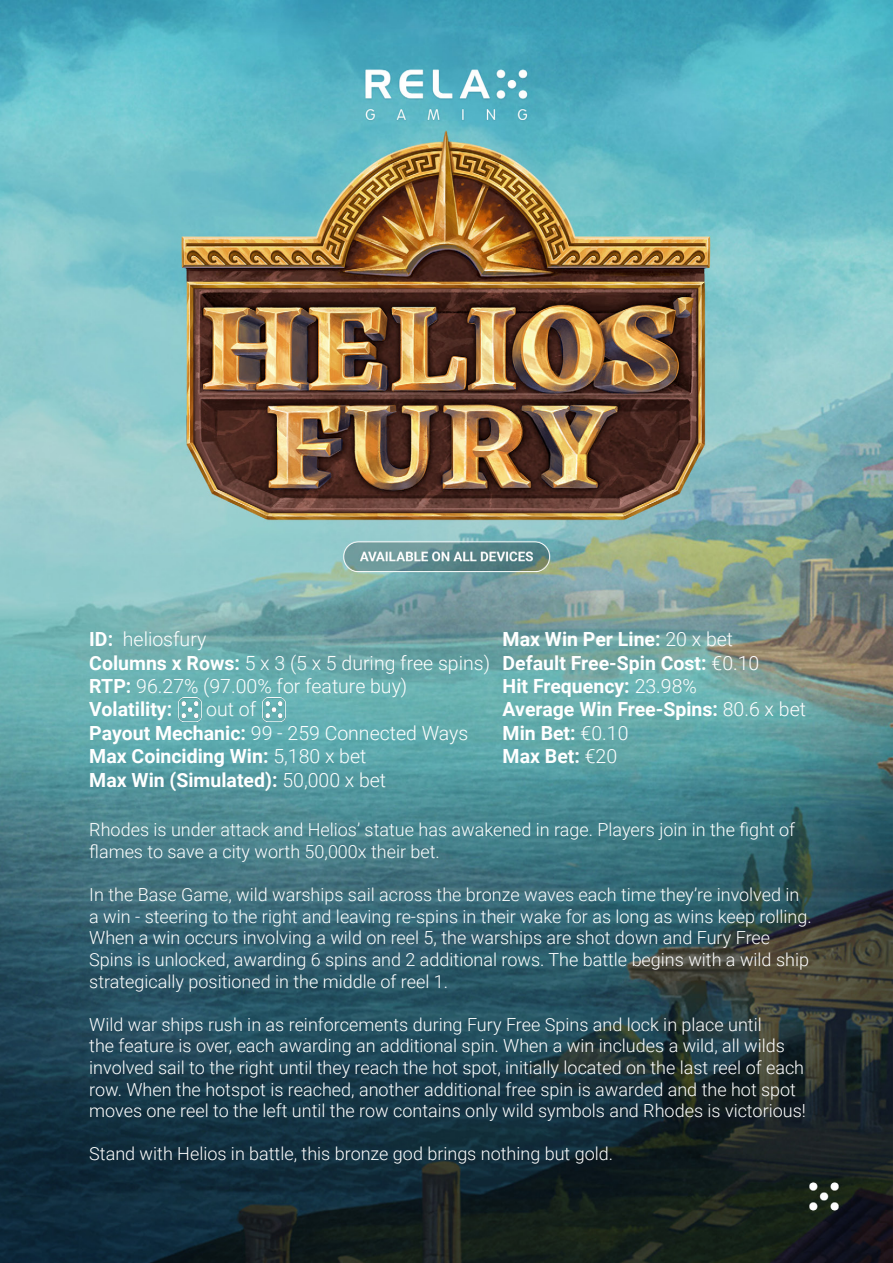
<style>
.page{position:relative;width:893px;height:1263px;background:#fff}
.page>*{position:absolute;margin:0;border:0;box-sizing:border-box;transform-origin:0 0}
.t1{font:700 19.5px/23.4px "Roboto";color:#fff}
.t2{font:300 19.5px/23.4px "Roboto";color:#fff}
.t3{font:300 18px/21.6px "Roboto";color:#fff}
.s1{font-weight:700}
.s2{font-weight:300}
</style>
<div class="page">
<img style="left:0;top:0;width:893px;height:1263px">
<img style="left:179px;top:698px;width:107px;height:24px">
<p class="t2" style="left:89px;top:627px;width:402px"><span class="s1">ID:</span> heliosfury<br><span class="s1">Columns x Rows:</span> 5 x 3 (5 x 5 during free spins)<br><span class="s1">RTP:</span> 96.27% (97.00% for feature buy)<br><span class="s1">Volatility:</span></p>
<p class="t1" style="left:89px;top:697px;width:381px;text-indent:117px"><span class="s2">out of<br></span>Payout Mechanic: <span class="s2">99 - 259 Connected Ways<br></span>Max Coinciding Win: <span class="s2">5,180 x bet<br></span>Max Win (Simulated): <span class="s2">50,000 x bet</span></p>
<p class="t1" style="left:503px;top:627px;width:305px">Max Win Per Line: <span class="s2">20 x bet<br></span>Default Free-Spin Cost: <span class="s2">€0.10<br></span>Hit Frequency: <span class="s2">23.98%<br></span>Average Win Free-Spins: <span class="s2">80.6 x bet<br></span>Min Bet: <span class="s2">€0.10<br></span>Max Bet: <span class="s2">€20</span></p>
<p class="t3" style="left:89px;top:818px;width:707px">Rhodes is under attack and Helios’ statue has awakened in rage. Players join in the fight of flames to save a city worth 50,000x their bet.</p>
<p class="t3" style="left:89px;top:883px;width:724px">In the Base Game, wild warships sail across the bronze waves each time they’re involved in a win - steering to the right and leaving re-spins in their wake for as long as wins keep rolling.<br>When a win occurs involving a wild on reel 5, the warships are shot down and Fury Free Spins is unlocked, awarding 6 spins and 2 additional rows. The battle begins with a wild ship strategically positioned in the middle of reel 1.</p>
<p class="t3" style="left:89px;top:1013px;width:718px">Wild war ships rush in as reinforcements during Fury Free Spins and lock in place until<br>the feature is over, each awarding an additional spin. When a win includes a wild, all wilds involved sail to the right until they reach the hot spot, initially located on the last reel of each row. When the hotspot is reached, another additional free spin is awarded and the hot spot moves one reel to the left until the row contains only wild symbols and Rhodes is victorious!</p>
<p class="t3" style="left:89px;top:1142px;width:525px">Stand with Helios in battle, this bronze god brings nothing but gold.</p>
</div>
